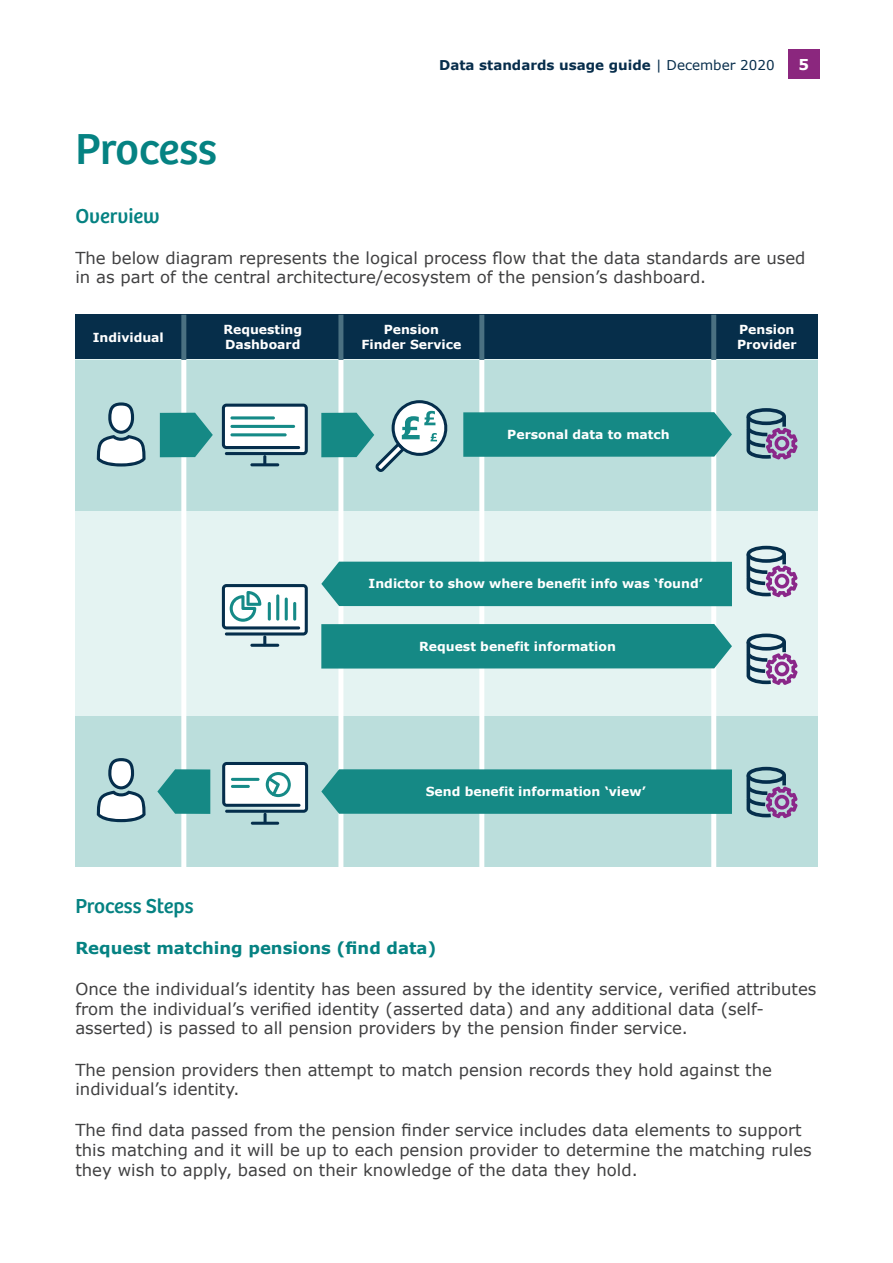
<style>
.page{position:relative;width:893px;height:1263px;background:#fff}
.page>*{position:absolute;margin:0;border:0;box-sizing:border-box;transform-origin:0 0}
.t1{font:45px "Bree";letter-spacing:-.01em;color:#058282}
.t2{font:21px "Bree";color:#058282}
.t3{font:16.5px/19.8px "Verdana";color:#404041}
.t4{font:700 16.5px "Verdana";color:#058282}
.t5{font:700 15px "Verdana";color:#fff}
.t6{font:700 13.5px "Verdana";color:#072d4b}
.t7{font:700 12.45px/15px "Verdana";color:#fff}
.s1{font-weight:400}
</style>
<div class="page">
<div style="left:788px;top:49px;width:31px;height:29px;background:#8b277e"></div>
<div style="left:75px;top:315px;width:743px;height:45px;background:#062e4a"></div>
<div style="left:75px;top:360px;width:743px;height:507px;background:#e4f3f2"></div>
<div style="left:75px;top:360px;width:743px;height:151px;background:#bbdedc"></div>
<div style="left:75px;top:716px;width:743px;height:151px;background:#bbdedc"></div>
<div style="left:181px;top:360px;width:5px;height:507px;background:#fff"></div>
<div style="left:181px;top:315px;width:5px;height:45px;background:#4a7081"></div>
<div style="left:338px;top:360px;width:5px;height:507px;background:#fff"></div>
<div style="left:338px;top:315px;width:5px;height:45px;background:#4a7081"></div>
<div style="left:711px;top:360px;width:5px;height:507px;background:#fff"></div>
<div style="left:711px;top:315px;width:5px;height:45px;background:#4a7081"></div>
<div style="left:479px;top:360px;width:5px;height:507px;background:#fff"></div>
<div style="left:479px;top:315px;width:5px;height:45px;background:#4a7081"></div>
<svg style="left:222px;top:404px;width:86px;height:62px"></svg>
<hr style="left:250px;top:463px;width:29px;height:3px;background:#052e4c;border-radius:2px">
<hr style="left:230px;top:416px;width:45px;height:3px;background:#158a87;border-radius:2px">
<hr style="left:230px;top:433px;width:57px;height:3px;background:#158a87;border-radius:2px">
<hr style="left:230px;top:425px;width:65px;height:3px;background:#158a87;border-radius:2px">
<hr style="left:250px;top:644px;width:29px;height:3px;background:#052e4c;border-radius:2px">
<svg style="left:222px;top:584px;width:86px;height:62px"></svg>
<svg style="left:222px;top:762px;width:86px;height:61px"></svg>
<hr style="left:231px;top:778px;width:29px;height:3px;background:#158a87;border-radius:2px">
<hr style="left:231px;top:785px;width:19px;height:3px;background:#158a87;border-radius:2px">
<hr style="left:251px;top:822px;width:28px;height:3px;background:#052e4c;border-radius:2px">
<svg style="left:747px;top:408px;width:51px;height:52px"></svg>
<svg style="left:97px;top:402px;width:49px;height:64px"></svg>
<svg style="left:97px;top:758px;width:49px;height:64px"></svg>
<svg style="left:747px;top:546px;width:51px;height:51px"></svg>
<svg style="left:747px;top:767px;width:51px;height:51px"></svg>
<svg style="left:747px;top:633px;width:51px;height:52px"></svg>
<svg style="left:463px;top:412px;width:269px;height:45px;background:#1c8c89"></svg>
<svg style="left:321px;top:400px;width:127px;height:72px"></svg>
<svg style="left:157px;top:769px;width:53px;height:45px"></svg>
<svg style="left:160px;top:413px;width:53px;height:44px"></svg>
<div style="left:321px;top:562px;width:411px;height:44px;background:#158985"></div>
<div style="left:321px;top:624px;width:411px;height:44px;background:#158985"></div>
<div style="left:321px;top:769px;width:411px;height:45px;background:#158985"></div>
<h1 class="t1" style="left:75px;top:123px;width:143px">Process</h1>
<p class="t6" style="left:439px;top:56px;width:337px">Data standards usage guide <span class="s1">| December 2020</span></p>
<p class="t5" style="left:798px;top:55px;width:12px">5</p>
<p class="t2" style="left:75px;top:203px;width:86px">Overview</p>
<p class="t3" style="left:75px;top:248px;width:732px">The below diagram represents the logical process flow that the data standards are used in as part of the central architecture/ecosystem of the pension’s dashboard.</p>
<p class="t7" style="left:93px;top:330px;width:73px">Individual</p>
<p class="t7" style="left:737px;top:322px;width:61px">Pension<br>Provider</p>
<p class="t7" style="left:223px;top:322px;width:80px">Requesting<br>Dashboard</p>
<p class="t7" style="left:361px;top:322px;width:102px;text-align:center">Pension<br>Finder Service</p>
<p class="t7" style="left:507px;top:427px;width:164px">Personal data to match</p>
<p class="t7" style="left:369px;top:576px;width:336px">Indictor to show where benefit info was ‘found’</p>
<p class="t7" style="left:419px;top:639px;width:198px">Request benefit information</p>
<p class="t7" style="left:426px;top:784px;width:222px">Send benefit information ‘view’</p>
<p class="t2" style="left:75px;top:893px;width:120px">Process Steps</p>
<p class="t4" style="left:75px;top:937px;width:363px">Request matching pensions (find data)</p>
<p class="t3" style="left:75px;top:979px;width:743px">Once the individual’s identity has been assured by the identity service, verified attributes from the individual’s verified identity (asserted data) and any additional data (self&shy;asserted) is passed to all pension providers by the pension finder service.</p>
<p class="t3" style="left:75px;top:1060px;width:698px">The pension providers then attempt to match pension records they hold against the individual’s identity.</p>
<p class="t3" style="left:75px;top:1121px;width:738px">The find data passed from the pension finder service includes data elements to support this matching and it will be up to each pension provider to determine the matching rules they wish to apply, based on their knowledge of the data they hold.</p>
</div>
